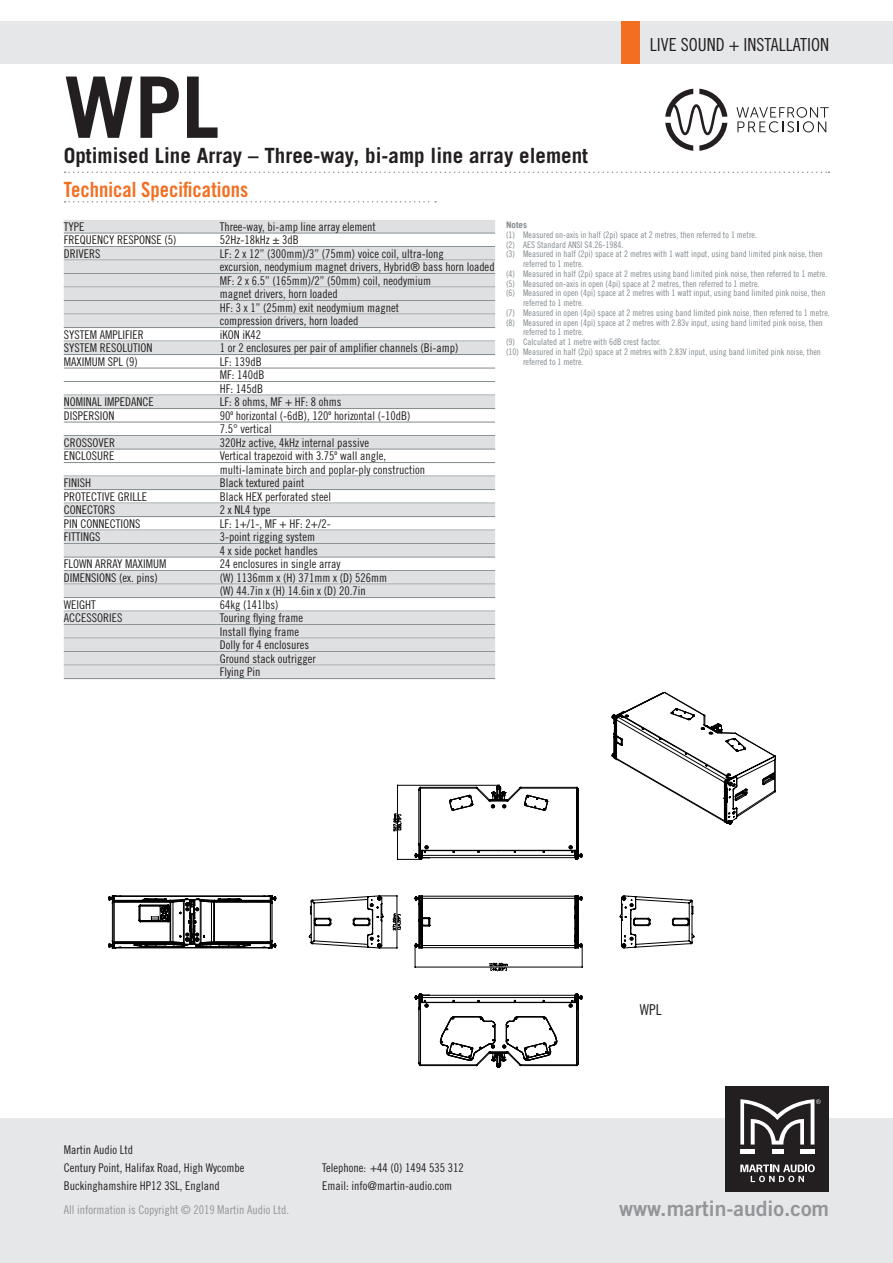
<style>
.page{position:relative;width:893px;height:1263px;background:#fff}
.page>*{position:absolute;margin:0;border:0;box-sizing:border-box;transform-origin:0 0}
.t1{font:700 84.9px "Trade Gothic";color:#231f20}
.t2{font:21.15px "Trade Gothic Bold Two";color:#939598}
.t3{font:700 21px "Trade Gothic";color:#231f20}
.t4{font:21px "Trade Gothic Bold Cond Twenty";color:#f36e21}
.t5{font:18px "Trade Gothic Cond Eighteen";color:#231f20}
.t6{font:15px "Trade Gothic Cond Eighteen";color:#231f20}
.t7{font:12px/13.5px "Trade Gothic Cond Eighteen";color:#231f20}
.t8{font:12px "Trade Gothic Cond Eighteen";color:#939598}
.t9{font:9px "Trade Gothic Cond Eighteen";color:#81898d}
.t10{font:700 9px "Trade Gothic";color:#81898d}
</style>
<div class="page">
<div style="left:0;top:21px;width:893px;height:43px;background:#e6e7e9"></div>
<div style="left:0;top:1118px;width:893px;height:145px;background:#e6e7e9"></div>
<div style="left:725px;top:1086px;width:104px;height:106px;background:#231f20"></div>
<div style="left:740px;top:1149px;width:15px;height:5px;background:#fff"></div>
<div style="left:800px;top:1149px;width:14px;height:5px;background:#fff"></div>
<div style="left:772px;top:1149px;width:11px;height:5px;background:#fff"></div>
<svg style="left:740px;top:1164px;width:75px;height:18px"></svg>
<svg style="left:740px;top:1099px;width:81px;height:46px"></svg>
<svg style="left:65px;top:172px;width:764px;height:1px"></svg>
<svg style="left:665px;top:89px;width:62px;height:62px"></svg>
<svg style="left:736px;top:107px;width:93px;height:25px"></svg>
<div style="left:622px;top:21px;width:18px;height:43px;background:#f36e21"></div>
<svg style="left:65px;top:201px;width:371px;height:2px"></svg>
<div style="left:64px;top:220px;width:431px;height:13px;background:#dee0e1"></div>
<hr style="left:64px;top:233px;width:431px;height:1px;background:#81898d">
<hr style="left:64px;top:246px;width:431px;height:1px;background:#81898d">
<div style="left:64px;top:247px;width:431px;height:13px;background:#dee0e1"></div>
<div style="left:64px;top:260px;width:431px;height:13px;background:#dee0e1"></div>
<hr style="left:64px;top:273px;width:431px;height:1px;background:#81898d">
<div style="left:64px;top:274px;width:431px;height:13px;background:#dee0e1"></div>
<div style="left:64px;top:287px;width:431px;height:13px;background:#dee0e1"></div>
<hr style="left:64px;top:300px;width:431px;height:1px;background:#81898d">
<div style="left:64px;top:301px;width:431px;height:13px;background:#dee0e1"></div>
<div style="left:64px;top:314px;width:431px;height:13px;background:#dee0e1"></div>
<hr style="left:64px;top:327px;width:431px;height:1px;background:#81898d">
<div style="left:64px;top:341px;width:431px;height:13px;background:#dee0e1"></div>
<hr style="left:64px;top:354px;width:431px;height:1px;background:#81898d">
<hr style="left:64px;top:368px;width:431px;height:1px;background:#81898d">
<hr style="left:64px;top:381px;width:431px;height:1px;background:#81898d">
<div style="left:64px;top:395px;width:431px;height:13px;background:#dee0e1"></div>
<hr style="left:64px;top:408px;width:431px;height:1px;background:#81898d">
<hr style="left:64px;top:422px;width:431px;height:1px;background:#81898d">
<hr style="left:64px;top:435px;width:431px;height:1px;background:#81898d">
<div style="left:64px;top:436px;width:431px;height:13px;background:#dee0e1"></div>
<hr style="left:64px;top:449px;width:431px;height:1px;background:#81898d">
<hr style="left:64px;top:462px;width:431px;height:1px;background:#81898d">
<div style="left:64px;top:476px;width:431px;height:13px;background:#dee0e1"></div>
<hr style="left:64px;top:489px;width:431px;height:1px;background:#81898d">
<div style="left:64px;top:503px;width:431px;height:13px;background:#dee0e1"></div>
<hr style="left:64px;top:516px;width:431px;height:1px;background:#81898d">
<div style="left:64px;top:530px;width:431px;height:13px;background:#dee0e1"></div>
<hr style="left:64px;top:543px;width:431px;height:1px;background:#81898d">
<div style="left:64px;top:544px;width:431px;height:13px;background:#dee0e1"></div>
<hr style="left:64px;top:557px;width:431px;height:1px;background:#81898d">
<hr style="left:64px;top:570px;width:431px;height:1px;background:#81898d">
<div style="left:64px;top:571px;width:431px;height:13px;background:#dee0e1"></div>
<div style="left:64px;top:584px;width:431px;height:13px;background:#dee0e1"></div>
<hr style="left:64px;top:597px;width:431px;height:1px;background:#81898d">
<div style="left:64px;top:611px;width:431px;height:13px;background:#dee0e1"></div>
<hr style="left:64px;top:624px;width:431px;height:1px;background:#81898d">
<div style="left:64px;top:625px;width:431px;height:13px;background:#dee0e1"></div>
<div style="left:64px;top:638px;width:431px;height:13px;background:#dee0e1"></div>
<hr style="left:64px;top:651px;width:431px;height:1px;background:#81898d">
<div style="left:64px;top:652px;width:431px;height:13px;background:#dee0e1"></div>
<div style="left:64px;top:665px;width:431px;height:13px;background:#dee0e1"></div>
<hr style="left:64px;top:678px;width:431px;height:1px;background:#81898d">
<svg style="left:109px;top:895px;width:167px;height:54px"></svg>
<svg style="left:146px;top:895px;width:131px;height:4px"></svg>
<svg style="left:309px;top:692px;width:467px;height:376px"></svg>
<h1 class="t1" style="left:64px;top:55px;width:157px">WPL</h1>
<h3 class="t3" style="left:64px;top:143px;width:526px">Optimised Line Array – Three-way, bi-amp line array element</h3>
<h3 class="t4" style="left:64px;top:177px;width:186px">Technical Specifications</h3>
<h3 class="t5" style="left:650px;top:34px;width:181px">LIVE SOUND + INSTALLATION</h3>
<p class="t7" style="left:64px;top:219px;width:22px">TYPE</p>
<p class="t7" style="left:220px;top:219px;width:158px">Three-way, bi-amp line array element</p>
<p class="t7" style="left:64px;top:233px;width:114px">FREQUENCY RESPONSE (5)</p>
<p class="t7" style="left:220px;top:233px;width:81px">52Hz-18kHz ± 3dB</p>
<p class="t7" style="left:64px;top:246px;width:38px">DRIVERS</p>
<p class="t7" style="left:220px;top:246px;width:276px">LF: 2 x 12” (300mm)/3” (75mm) voice coil, ultra-long<br>excursion, neodymium magnet drivers, Hybrid® bass horn loaded MF: 2 x 6.5” (165mm)/2” (50mm) coil, neodymium<br>magnet drivers, horn loaded<br>HF: 3 x 1” (25mm) exit neodymium magnet<br>compression drivers, horn loaded</p>
<p class="t7" style="left:64px;top:327px;width:81px">SYSTEM AMPLIFIER</p>
<p class="t7" style="left:220px;top:327px;width:43px">iKON iK42</p>
<p class="t7" style="left:64px;top:341px;width:90px">SYSTEM RESOLUTION</p>
<p class="t7" style="left:220px;top:341px;width:240px">1 or 2 enclosures per pair of amplifier channels (Bi-amp)</p>
<p class="t7" style="left:64px;top:354px;width:75px">MAXIMUM SPL (9)</p>
<p class="t7" style="left:220px;top:354px;width:46px">LF: 139dB<br>MF: 140dB<br>HF: 145dB</p>
<p class="t7" style="left:64px;top:395px;width:91px">NOMINAL IMPEDANCE</p>
<p class="t7" style="left:220px;top:395px;width:123px">LF: 8 ohms, MF + HF: 8 ohms</p>
<p class="t7" style="left:64px;top:408px;width:52px">DISPERSION</p>
<p class="t7" style="left:220px;top:408px;width:192px">90º horizontal (-6dB), 120º horizontal (-10dB)<br>7.5° vertical</p>
<p class="t7" style="left:64px;top:435px;width:53px">CROSSOVER</p>
<p class="t7" style="left:220px;top:435px;width:151px">320Hz active, 4kHz internal passive</p>
<p class="t7" style="left:64px;top:449px;width:52px">ENCLOSURE</p>
<p class="t7" style="left:220px;top:449px;width:207px">Vertical trapezoid with 3.75º wall angle, multi-laminate birch and poplar-ply construction</p>
<p class="t7" style="left:64px;top:476px;width:29px">FINISH</p>
<p class="t7" style="left:220px;top:476px;width:86px">Black textured paint</p>
<p class="t7" style="left:64px;top:489px;width:85px">PROTECTIVE GRILLE</p>
<p class="t7" style="left:220px;top:489px;width:113px">Black HEX perforated steel</p>
<p class="t7" style="left:64px;top:503px;width:53px">CONECTORS</p>
<p class="t7" style="left:220px;top:503px;width:52px">2 x NL4 type</p>
<p class="t7" style="left:64px;top:516px;width:78px">PIN CONNECTIONS</p>
<p class="t7" style="left:220px;top:516px;width:112px">LF: 1+/1-, MF + HF: 2+/2-</p>
<p class="t7" style="left:64px;top:530px;width:38px">FITTINGS</p>
<p class="t7" style="left:220px;top:530px;width:99px">3-point rigging system<br>4 x side pocket handles</p>
<p class="t7" style="left:64px;top:557px;width:104px">FLOWN ARRAY MAXIMUM</p>
<p class="t7" style="left:220px;top:557px;width:122px">24 enclosures in single array</p>
<p class="t7" style="left:64px;top:570px;width:95px">DIMENSIONS (ex. pins)</p>
<p class="t7" style="left:220px;top:570px;width:169px">(W) 1136mm x (H) 371mm x (D) 526mm (W) 44.7in x (H) 14.6in x (D) 20.7in</p>
<p class="t7" style="left:64px;top:597px;width:33px">WEIGHT</p>
<p class="t7" style="left:220px;top:597px;width:60px">64kg (141lbs)</p>
<p class="t7" style="left:64px;top:611px;width:60px">ACCESSORIES</p>
<p class="t7" style="left:220px;top:611px;width:97px">Touring flying frame<br>Install flying frame<br>Dolly for 4 enclosures<br>Ground stack outrigger<br>Flying Pin</p>
<p class="t10" style="left:506px;top:219px;width:22px">Notes</p>
<p class="t9" style="left:506px;top:229px;width:252px">(1) Measured on-axis in half (2pi) space at 2 metres, then referred to 1 metre.</p>
<p class="t9" style="left:506px;top:239px;width:119px">(2) AES Standard ANSI S4.26-1984.</p>
<p class="t9" style="left:506px;top:249px;width:318px">(3) Measured in half (2pi) space at 2 metres with 1 watt input, using band limited pink noise, then</p>
<p class="t9" style="left:523px;top:259px;width:62px">referred to 1 metre.</p>
<p class="t9" style="left:506px;top:268px;width:323px">(4) Measured in half (2pi) space at 2 metres using band limited pink noise, then referred to 1 metre.</p>
<p class="t9" style="left:506px;top:278px;width:255px">(5) Measured on-axis in open (4pi) space at 2 metres, then referred to 1 metre.</p>
<p class="t9" style="left:506px;top:288px;width:321px">(6) Measured in open (4pi) space at 2 metres with 1 watt input, using band limited pink noise, then</p>
<p class="t9" style="left:523px;top:298px;width:62px">referred to 1 metre.</p>
<p class="t9" style="left:506px;top:307px;width:325px">(7) Measured in open (4pi) space at 2 metres using band limited pink noise, then referred to 1 metre.</p>
<p class="t9" style="left:506px;top:317px;width:318px">(8) Measured in open (4pi) space at 2 metres with 2.83v input, using band limited pink noise, then</p>
<p class="t9" style="left:523px;top:327px;width:62px">referred to 1 metre.</p>
<p class="t9" style="left:506px;top:337px;width:156px">(9) Calculated at 1 metre with 6dB crest factor.</p>
<p class="t9" style="left:506px;top:346px;width:316px">(10) Measured in half (2pi) space at 2 metres with 2.83V input, using band limited pink noise, then</p>
<p class="t9" style="left:523px;top:356px;width:62px">referred to 1 metre.</p>
<p class="t7" style="left:64px;top:1140px;width:182px;line-height:18px">Martin Audio Ltd<br>Century Point, Halifax Road, High Wycombe<br>Buckinghamshire HP12 3SL, England</p>
<p class="t8" style="left:64px;top:1202px;width:227px">All information is Copyright © 2019 Martin Audio Ltd.</p>
<p class="t7" style="left:322px;top:1158px;width:143px;line-height:18px">Telephone: +44 (0) 1494 535 312<br>Email: info@martin-audio.com</p>
<p class="t6" style="left:640px;top:1001px;width:23px">WPL</p>
<h2 class="t2" style="left:619px;top:1196px;width:212px">www.martin-audio.com</h2>
</div>
